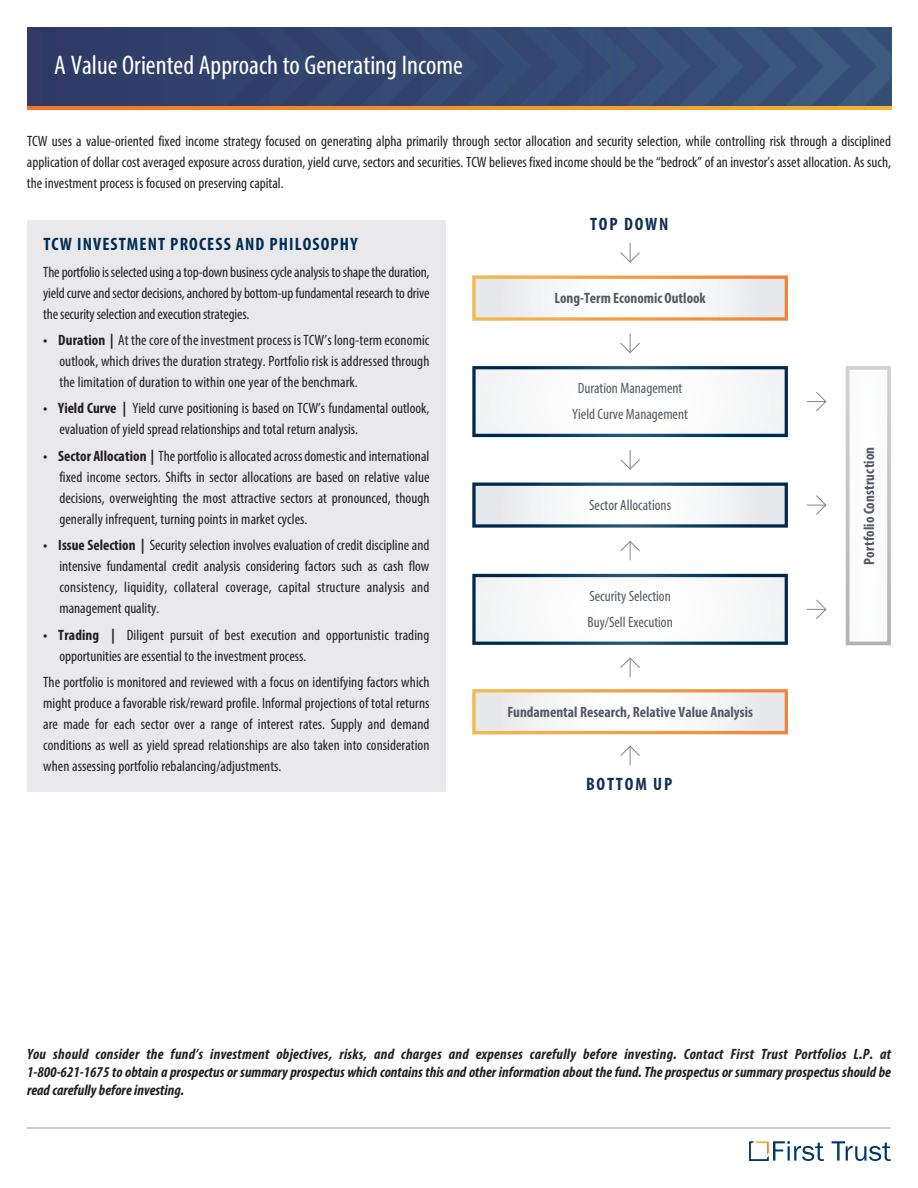
<style>
.page{position:relative;width:918px;height:1188px;background:#fff}
.page>*{position:absolute;margin:0;border:0;box-sizing:border-box;transform-origin:0 0}
.t1{font:condensed 27px "Myriad Pro";color:#fff}
.t2{font:700 condensed 18px "Myriad Pro";letter-spacing:.065em;color:#002e54}
.t3{font:700 condensed 18px "Myriad Pro";letter-spacing:.1em;color:#123056}
.t4{font:condensed 15px/21px "Myriad Pro";color:#231f20;text-align:justify}
.t5{font:italic 700 condensed 15px/18px "Myriad Pro";color:#231f20;text-align:justify}
.t6{font:condensed 15px/25.5px "Myriad Pro";color:#565964;text-align:center}
.t7{font:700 condensed 15px "Myriad Pro";color:#565964}
.s1{font-weight:700}
</style>
<div class="page">
<svg style="left:472px;top:276px;width:316px;height:45px"></svg>
<svg style="left:472px;top:483px;width:316px;height:45px"></svg>
<svg style="left:472px;top:689px;width:316px;height:45px"></svg>
<svg style="left:472px;top:366px;width:316px;height:71px"></svg>
<svg style="left:472px;top:574px;width:316px;height:71px"></svg>
<svg style="left:846px;top:366px;width:45px;height:279px"></svg>
<svg style="left:620px;top:334px;width:20px;height:19px"></svg>
<svg style="left:620px;top:243px;width:20px;height:20px"></svg>
<svg style="left:620px;top:450px;width:20px;height:20px"></svg>
<svg style="left:807px;top:495px;width:20px;height:20px"></svg>
<svg style="left:807px;top:392px;width:20px;height:20px"></svg>
<svg style="left:807px;top:599px;width:20px;height:20px"></svg>
<svg style="left:620px;top:541px;width:20px;height:19px"></svg>
<svg style="left:620px;top:657px;width:20px;height:20px"></svg>
<svg style="left:620px;top:745px;width:20px;height:20px"></svg>
<img style="left:27px;top:27px;width:864px;height:80px">
<hr style="left:27px;top:1127px;width:864px;height:2px;background:#bcbdc0">
<div style="left:27px;top:220px;width:419px;height:572px;background:#e9e9eb"></div>
<svg style="left:27px;top:107px;width:864px;height:2px"></svg>
<svg style="left:832px;top:1141px;width:59px;height:20px"></svg>
<svg style="left:749px;top:1141px;width:75px;height:20px"></svg>
<h1 class="t1" style="left:54px;top:56px;width:410px">A Value Oriented Approach to Generating Income</h1>
<p class="t4" style="left:27px;top:132px;width:866px">TCW uses a value-oriented fixed income strategy focused on generating alpha primarily through sector allocation and security selection, while controlling risk through a disciplined application of dollar cost averaged exposure across duration, yield curve, sectors and securities. TCW believes fixed income should be the “bedrock” of an investor’s asset allocation. As such, the investment process is focused on preserving capital.</p>
<p class="t2" style="left:43px;top:238px;width:316px">TCW INVESTMENT PROCESS AND PHILOSOPHY</p>
<p class="t4" style="left:43px;top:262px;width:388px">Theportfolioisselectedusingatop-down businesscycleanalysistoshapetheduration, yield curve and sector decisions, anchored by bottom-up fundamental research to drive thesecurityselection andexecution strategies.</p>
<p class="t4" style="left:59px;top:331px;width:372px;text-indent:-16px"><span class="s1">• Duration |</span> At thecoreof theinvestmentprocess isTCW’s long-term economic outlook, which drives the duration strategy. Portfolio risk is addressed through the limitation of duration to within one year of the benchmark.</p>
<p class="t4" style="left:59px;top:399px;width:372px;text-indent:-16px"><span class="s1">• Yield Curve |</span> Yield curve positioning is based on TCW’s fundamental outlook, evaluation of yield spread relationships and total return analysis.</p>
<p class="t4" style="left:59px;top:447px;width:372px;text-indent:-16px"><span class="s1">• Sector Allocation |</span> Theportfolioisallocatedacrossdomesticandinternational fixed income sectors. Shifts in sector allocations are based on relative value decisions, overweighting the most attractive sectors at pronounced, though generally infrequent, turning points in market cycles.</p>
<p class="t4" style="left:59px;top:536px;width:372px;text-indent:-16px"><span class="s1">• Issue Selection |</span> Security selection involves evaluation of credit discipline and intensive fundamental credit analysis considering factors such as cash flow consistency, liquidity, collateral coverage, capital structure analysis and management quality.</p>
<p class="t4" style="left:59px;top:625px;width:372px;text-indent:-16px"><span class="s1">• Trading |</span> Diligent pursuit of best execution and opportunistic trading opportunities are essential to the investment process.</p>
<p class="t4" style="left:43px;top:673px;width:388px">The portfolio is monitored and reviewed with a focus on identifying factors which might produce a favorable risk/reward profile. Informal projections of total returns are made for each sector over a range of interest rates. Supply and demand conditions as well as yield spread relationships are also taken into consideration when assessing portfolio rebalancing/adjustments.</p>
<p class="t3" style="left:590px;top:217px;width:80px">TOP DOWN</p>
<p class="t7" style="left:554px;top:292px;width:153px">Long-Term Economic Outlook</p>
<p class="t6" style="left:572px;top:377px;width:117px">Duration Management<br>Yield Curve Management</p>
<p class="t6" style="left:589px;top:494px;width:83px">Sector Allocations</p>
<p class="t6" style="left:587px;top:585px;width:87px;text-align:left">Security Selection<br>Buy/Sell Execution</p>
<p class="t7" style="left:507px;top:706px;width:247px">Fundamental Research, Relative Value Analysis</p>
<p class="t3" style="left:586px;top:777px;width:88px">BOTTOM UP</p>
<p class="t7" style="left:864px;top:565px;width:119px;rotate:-90deg">Portfolio Construction</p>
<p class="t5" style="left:27px;top:1047px;width:866px">You should consider the fund’s investment objectives, risks, and charges and expenses carefully before investing. Contact First Trust Portfolios L.P. at 1-800-621-1675 to obtain a prospectus or summary prospectus which contains this and other information about the fund. The prospectus or summary prospectus should be read carefully before investing.</p>
</div>
